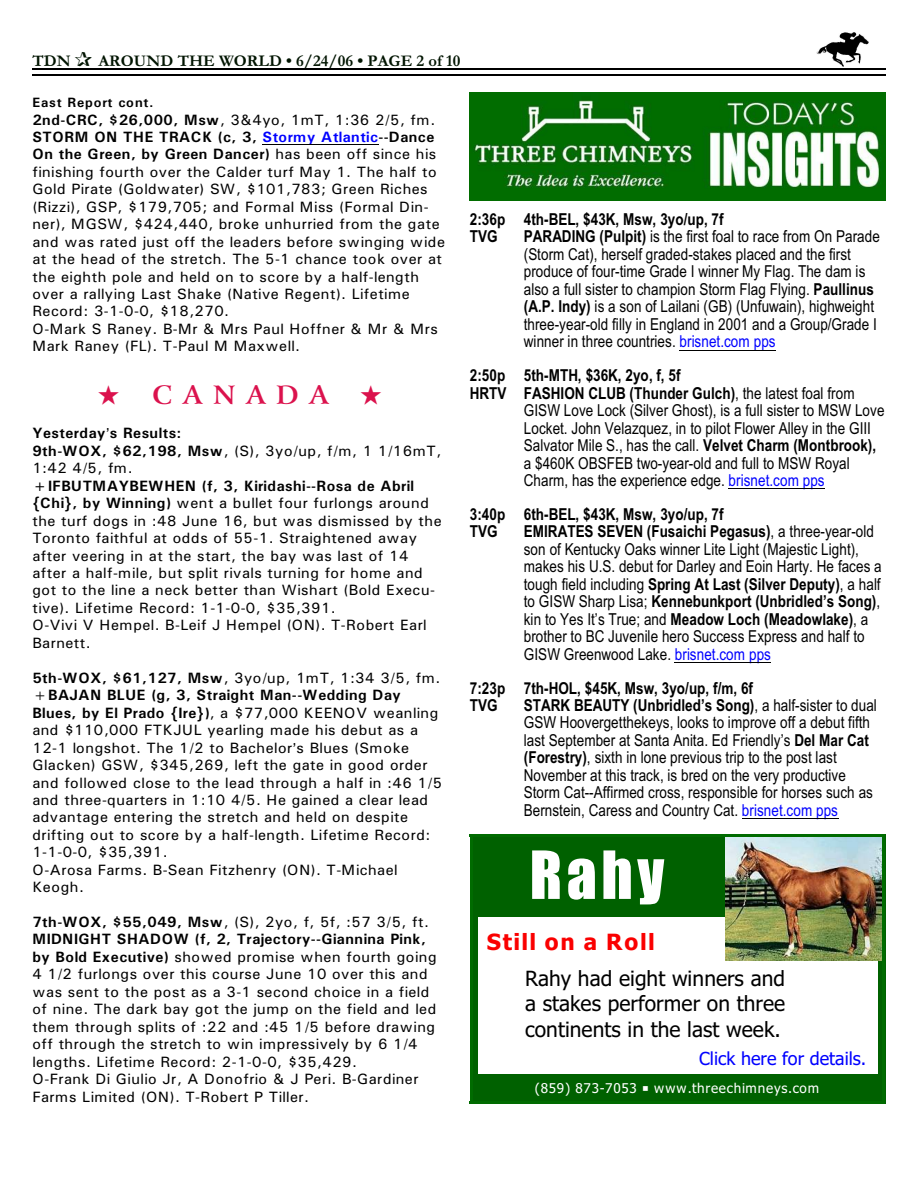
<style>
.page{position:relative;width:918px;height:1188px;background:#fff}
.page>*{position:absolute;margin:0;border:0;box-sizing:border-box;transform-origin:0 0}
.t1{font:67.5px "Billboard";color:#fff}
.t2{font:700 25.5px "Arrus BT";letter-spacing:.43em;color:#db124d}
.t3{font:700 22.35px "Tahoma";letter-spacing:.07em;color:#fa0000}
.t4{font:21px/25.3px "Tahoma";color:#000;text-align:justify}
.t5{font:italic 18px "Tahoma";color:#00f}
.t6{font:16.5px/17.4px "Arial Narrow";letter-spacing:.005em;color:#000}
.t7{font:700 16.5px/17.4px "Arial Narrow";letter-spacing:.005em;color:#000}
.t8{font:700 16.5px "Garamond";color:#001400}
.t9{font:15px/17.4px "Univers";letter-spacing:.03em;color:#000}
.t10{font:700 15px/17.4px "Univers";letter-spacing:.03em;color:#000}
.t11{font:13.5px "Tahoma";letter-spacing:.06em;color:#fff}
.t12{font:700 13.5px "Univers";letter-spacing:.065em;color:#000}
.s1{font-weight:700}
.s2{font-weight:700;color:#00f}
.s3{font-weight:400}
.s4{color:#00f}
</style>
<div class="page">
<img style="left:817px;top:32px;width:51px;height:34px">
<hr style="left:32px;top:68px;width:853px;height:1px;background:#000">
<hr style="left:32px;top:75px;width:853px;height:1px;background:#000">
<img style="left:470px;top:93px;width:416px;height:108px">
<hr style="left:680px;top:350px;width:96px;height:1px;background:#000">
<hr style="left:729px;top:489px;width:96px;height:1px;background:#000">
<hr style="left:675px;top:662px;width:96px;height:1px;background:#000">
<hr style="left:742px;top:818px;width:96px;height:1px;background:#000">
<div style="left:470px;top:834px;width:415px;height:270px;background:#006100"></div>
<div style="left:478px;top:917px;width:399px;height:157px;background:#fff"></div>
<img style="left:726px;top:837px;width:156px;height:124px">
<hr style="left:470px;top:834px;width:3px;height:270px;background:#006b00">
<hr style="left:883px;top:834px;width:2px;height:270px;background:#006b00">
<hr style="left:470px;top:834px;width:415px;height:3px;background:#006b00">
<hr style="left:470px;top:1101px;width:415px;height:3px;background:#006b00">
<hr style="left:262px;top:144px;width:117px;height:1px;background:#000">
<p class="t8" style="left:32px;top:55px;width:40px">TDN</p>
<p class="t8" style="left:98px;top:55px;width:364px">AROUND THE WORLD • 6/24/06 • PAGE 2 of 10</p>
<p class="t12" style="left:32px;top:98px;width:123px">East Report cont.</p>
<p class="t9" style="left:32px;top:112px;width:414px"><span class="s1">2nd-CRC, $26,000, Msw</span>, 3&amp;4yo, 1mT, 1:36 2/5, fm.<br><span class="s1">STORM ON THE TRACK (c, 3,</span> <span class="s2">Stormy Atlantic</span><span class="s1">--Dance On the Green, by Green Dancer)</span> has been off since his finishing fourth over the Calder turf May 1. The half to Gold Pirate (Goldwater) SW, $101,783; Green Riches (Rizzi), GSP, $179,705; and Formal Miss (Formal Din&shy;ner), MGSW, $424,440, broke unhurried from the gate and was rated just off the leaders before swinging wide at the head of the stretch. The 5-1 chance took over at the eighth pole and held on to score by a half-length over a rallying Last Shake (Native Regent). Lifetime Record: 3-1-0-0, $18,270.<br>O-Mark S Raney. B-Mr &amp; Mrs Paul Hoffner &amp; Mr &amp; Mrs Mark Raney (FL). T-Paul M Maxwell.</p>
<h2 class="t2" style="left:98px;top:385px;width:232px">★ CANADA</h2>
<p class="t10" style="left:32px;top:426px;width:411px">Yesterday s Results:<br>9th-WOX, $62,198, Msw<span class="s3">, (S), 3yo/up, f/m, 1 1/16mT,<br>1:42 4/5, fm.</span></p>
<p class="t9" style="left:32px;top:478px;width:411px"><span class="s1">+IFBUTMAYBEWHEN (f, 3, Kiridashi--Rosa de Abril {Chi}, by Winning)</span> went a bullet four furlongs around the turf dogs in :48 June 16, but was dismissed by the Toronto faithful at odds of 55-1. Straightened away after veering in at the start, the bay was last of 14 after a half-mile, but split rivals turning for home and got to the line a neck better than Wishart (Bold Execu&shy;tive). Lifetime Record: 1-1-0-0, $35,391.<br>O-Vivi V Hempel. B-Leif J Hempel (ON). T-Robert Earl Barnett.</p>
<p class="t9" style="left:32px;top:670px;width:411px"><span class="s1">5th-WOX, $61,127, Msw</span>, 3yo/up, 1mT, 1:34 3/5, fm. +<span class="s1">BAJAN BLUE (g, 3, Straight Man--Wedding Day Blues, by El Prado {Ire})</span>, a $77,000 KEENOV weanling and $110,000 FTKJUL yearling made his debut as a 12-1 longshot. The 1/2 to Bachelor s Blues (Smoke Glacken) GSW, $345,269, left the gate in good order and followed close to the lead through a half in :46 1/5 and three-quarters in 1:10 4/5. He gained a clear lead advantage entering the stretch and held on despite drifting out to score by a half-length. Lifetime Record:<br>1-1-0-0, $35,391.<br>O-Arosa Farms. B-Sean Fitzhenry (ON). T-Michael Keogh.</p>
<p class="t9" style="left:32px;top:915px;width:406px"><span class="s1">7th-WOX, $55,049, Msw</span>, (S), 2yo, f, 5f, :57 3/5, ft.<br><span class="s1">MIDNIGHT SHADOW (f, 2, Trajectory--Giannina Pink, by Bold Executive)</span> showed promise when fourth going 4 1/2 furlongs over this course June 10 over this and was sent to the post as a 3-1 second choice in a field of nine. The dark bay got the jump on the field and led them through splits of :22 and :45 1/5 before drawing off through the stretch to win impressively by 6 1/4 lengths. Lifetime Record: 2-1-0-0, $35,429.<br>O-Frank Di Giulio Jr, A Donofrio &amp; J Peri. B-Gardiner Farms Limited (ON). T-Robert P Tiller.</p>
<p class="t7" style="left:470px;top:212px;width:255px">2:36p 4th-BEL, $43K, Msw, 3yo/up, 7f<br>TVG</p>
<p class="t6" style="left:524px;top:229px;width:358px"><span class="s1">PARADING (Pulpit)</span> is the first foal to race from On Parade (Storm Cat), herself graded-stakes placed and the first produce of four-time Grade I winner My Flag. The dam is also a full sister to champion Storm Flag Flying. <span class="s1">Paullinus (A.P. Indy)</span> is a son of Lailani (GB) (Unfuwain), highweight three-year-old filly in England in 2001 and a Group/Grade I winner in three countries. <span class="s4">brisnet.com pps</span></p>
<p class="t7" style="left:470px;top:368px;width:212px">2:50p 5th-MTH, $36K, 2yo, f, 5f</p>
<p class="t7" style="left:470px;top:386px;width:386px">HRTV FASHION CLUB (Thunder Gulch)<span class="s3">, the latest foal from</span></p>
<p class="t6" style="left:524px;top:403px;width:362px">GISW Love Lock (Silver Ghost), is a full sister to MSW Love</p>
<p class="t6" style="left:524px;top:421px;width:349px">Locket. John Velazquez, in to pilot Flower Alley in the GIII</p>
<p class="t6" style="left:524px;top:438px;width:354px">Salvator Mile S., has the call. <span class="s1">Velvet Charm (Montbrook),</span></p>
<p class="t6" style="left:524px;top:456px;width:328px">a $460K OBSFEB two-year-old and full to MSW Royal</p>
<p class="t6" style="left:524px;top:473px;width:302px">Charm, has the experience edge. <span class="s4">brisnet.com pps</span></p>
<p class="t7" style="left:470px;top:507px;width:255px">3:40p 6th-BEL, $43K, Msw, 3yo/up, 7f<br>TVG</p>
<p class="t6" style="left:524px;top:524px;width:359px"><span class="s1">EMIRATES SEVEN (Fusaichi Pegasus)</span>, a three-year-old son of Kentucky Oaks winner Lite Light (Majestic Light), makes his U.S. debut for Darley and Eoin Harty. He faces a tough field including <span class="s1">Spring At Last (Silver Deputy)</span>, a half to GISW Sharp Lisa; <span class="s1">Kennebunkport (Unbridled’s Song)</span>, kin to Yes It’s True; and <span class="s1">Meadow Loch (Meadowlake)</span>, a brother to BC Juvenile hero Success Express and half to GISW Greenwood Lake. <span class="s4">brisnet.com pps</span></p>
<p class="t7" style="left:470px;top:681px;width:285px">7:23p 7th-HOL, $45K, Msw, 3yo/up, f/m, 6f<br>TVG</p>
<p class="t6" style="left:524px;top:698px;width:355px"><span class="s1">STARK BEAUTY (Unbridled’s Song)</span>, a half-sister to dual GSW Hoovergetthekeys, looks to improve off a debut fifth last September at Santa Anita. Ed Friendly’s <span class="s1">Del Mar Cat (Forestry)</span>, sixth in lone previous trip to the post last November at this track, is bred on the very productive Storm Cat--Affirmed cross, responsible for horses such as Bernstein, Caress and Country Cat. <span class="s4">brisnet.com pps</span></p>
<h1 class="t1" style="left:530px;top:840px;width:136px">Rahy</h1>
<h3 class="t3" style="left:487px;top:933px;width:170px">Still on a Roll</h3>
<h3 class="t4" style="left:525px;top:967px;width:262px">Rahy had eight winners and a stakes performer on three continents in the last week.</h3>
<p class="t5" style="left:699px;top:1051px;width:169px">Click here for details.</p>
<p class="t11" style="left:535px;top:1082px;width:103px">(859) 873-7053</p>
<p class="t11" style="left:654px;top:1082px;width:166px">www.threechimneys.com</p>
</div>
